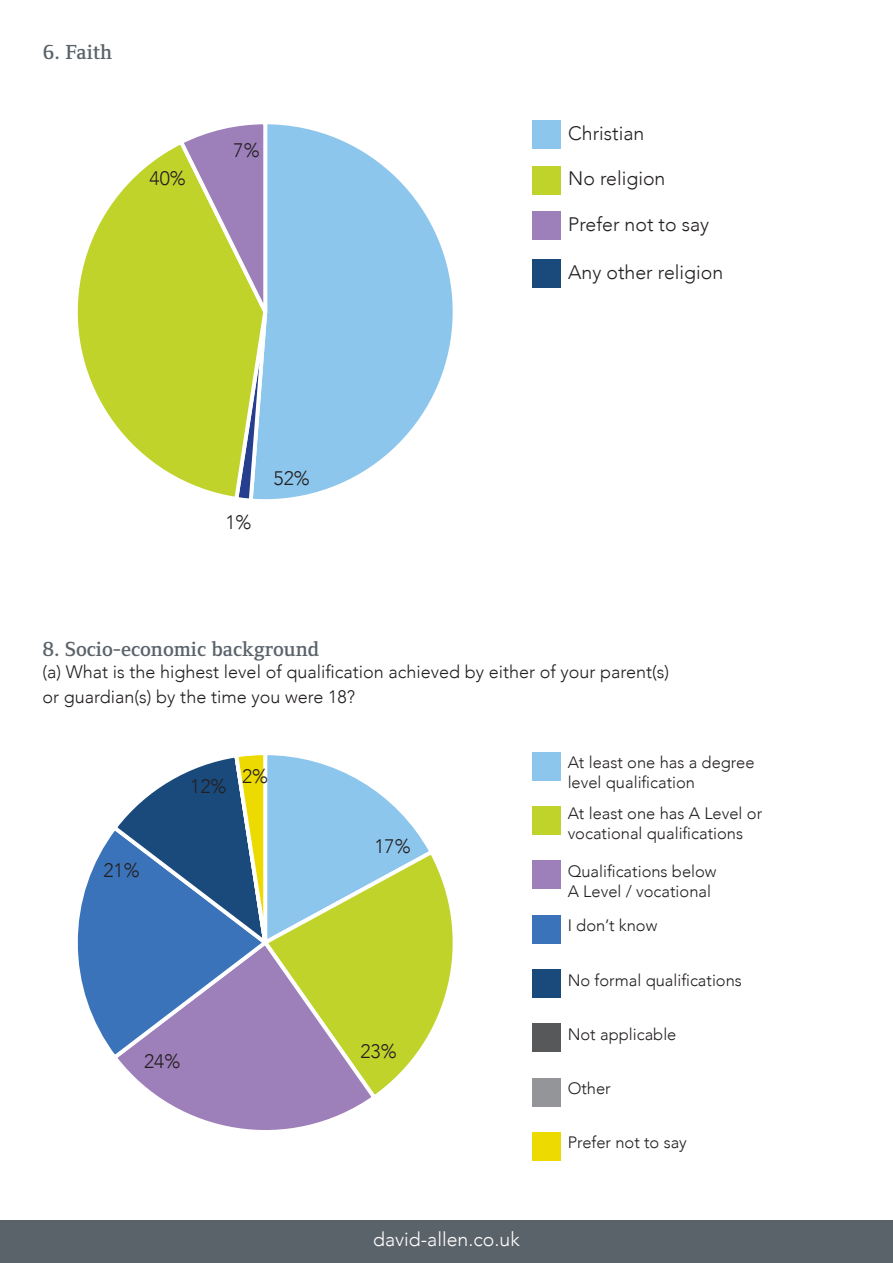
<style>
.page{position:relative;width:893px;height:1263px;background:#fff}
.page>*{position:absolute;margin:0;border:0;box-sizing:border-box;transform-origin:0 0}
.t1{font:600 21px "Foundry Form Serif";color:#5a626a}
.t2{font:300 19.5px "Avenir";color:#231f20}
.t3{font:300 19.5px "Avenir";color:#fff}
.t4{font:300 18px/25.2px "Avenir";color:#231f20}
.t5{font:300 16.5px/19.8px "Avenir";color:#231f20}
</style>
<div class="page">
<div style="left:0;top:1220px;width:893px;height:43px;background:#5a626a"></div>
<div style="left:531px;top:806px;width:29px;height:29px;background:#c0d32b"></div>
<div style="left:531px;top:752px;width:29px;height:29px;background:#8cc6ec"></div>
<div style="left:531px;top:860px;width:29px;height:29px;background:#9d7fb9"></div>
<div style="left:531px;top:915px;width:29px;height:29px;background:#3b73ba"></div>
<svg style="left:380px;top:868px;width:73px;height:223px"></svg>
<svg style="left:122px;top:993px;width:258px;height:137px"></svg>
<svg style="left:77px;top:839px;width:195px;height:224px"></svg>
<svg style="left:109px;top:755px;width:328px;height:238px"></svg>
<div style="left:531px;top:969px;width:29px;height:29px;background:#1a4a7c"></div>
<div style="left:531px;top:1132px;width:29px;height:29px;background:#edda01"></div>
<div style="left:531px;top:1023px;width:29px;height:29px;background:#57585a"></div>
<div style="left:531px;top:1077px;width:29px;height:29px;background:#939598"></div>
<svg style="left:277px;top:124px;width:176px;height:375px"></svg>
<svg style="left:77px;top:147px;width:99px;height:330px"></svg>
<svg style="left:176px;top:124px;width:101px;height:376px;background:#b6c379"></svg>
<div style="left:531px;top:120px;width:29px;height:29px;background:#8cc6ec"></div>
<div style="left:531px;top:211px;width:29px;height:29px;background:#9d7fb9"></div>
<div style="left:531px;top:166px;width:29px;height:29px;background:#c0d32b"></div>
<div style="left:531px;top:259px;width:29px;height:29px;background:#1a4a7c"></div>
<p class="t1" style="left:43px;top:40px;width:71px">6. Faith</p>
<p class="t2" style="left:150px;top:167px;width:38px">40%</p>
<p class="t2" style="left:234px;top:139px;width:28px">7%</p>
<p class="t2" style="left:225px;top:511px;width:28px">1%</p>
<p class="t2" style="left:274px;top:467px;width:38px">52%</p>
<p class="t2" style="left:568px;top:122px;width:78px">Christian</p>
<p class="t2" style="left:568px;top:167px;width:99px">No religion</p>
<p class="t2" style="left:568px;top:212px;width:142px">Prefer not to say</p>
<p class="t2" style="left:568px;top:261px;width:157px">Any other religion</p>
<p class="t1" style="left:43px;top:638px;width:278px">8. Socio-economic background</p>
<p class="t4" style="left:43px;top:659px;width:628px">(a) What is the highest level of qualification achieved by either of your parent(s) or guardian(s) by the time you were 18?</p>
<p class="t2" style="left:103px;top:858px;width:38px">21%</p>
<p class="t2" style="left:190px;top:774px;width:38px">12%</p>
<p class="t2" style="left:242px;top:764px;width:28px">2%</p>
<p class="t2" style="left:144px;top:1050px;width:38px">24%</p>
<p class="t2" style="left:374px;top:834px;width:38px">17%</p>
<p class="t2" style="left:360px;top:1040px;width:38px">23%</p>
<p class="t3" style="left:373px;top:1228px;width:148px">david-allen.co.uk</p>
<p class="t5" style="left:568px;top:752px;width:188px">At least one has a degree level qualification</p>
<p class="t5" style="left:568px;top:803px;width:196px">At least one has A Level or vocational qualifications</p>
<p class="t5" style="left:568px;top:861px;width:150px">Qualifications below<br>A Level / vocational</p>
<p class="t5" style="left:568px;top:916px;width:91px">I don’t know</p>
<p class="t5" style="left:568px;top:970px;width:176px">No formal qualifications</p>
<p class="t5" style="left:568px;top:1024px;width:110px">Not applicable</p>
<p class="t5" style="left:568px;top:1078px;width:45px">Other</p>
<p class="t5" style="left:568px;top:1133px;width:121px">Prefer not to say</p>
</div>
